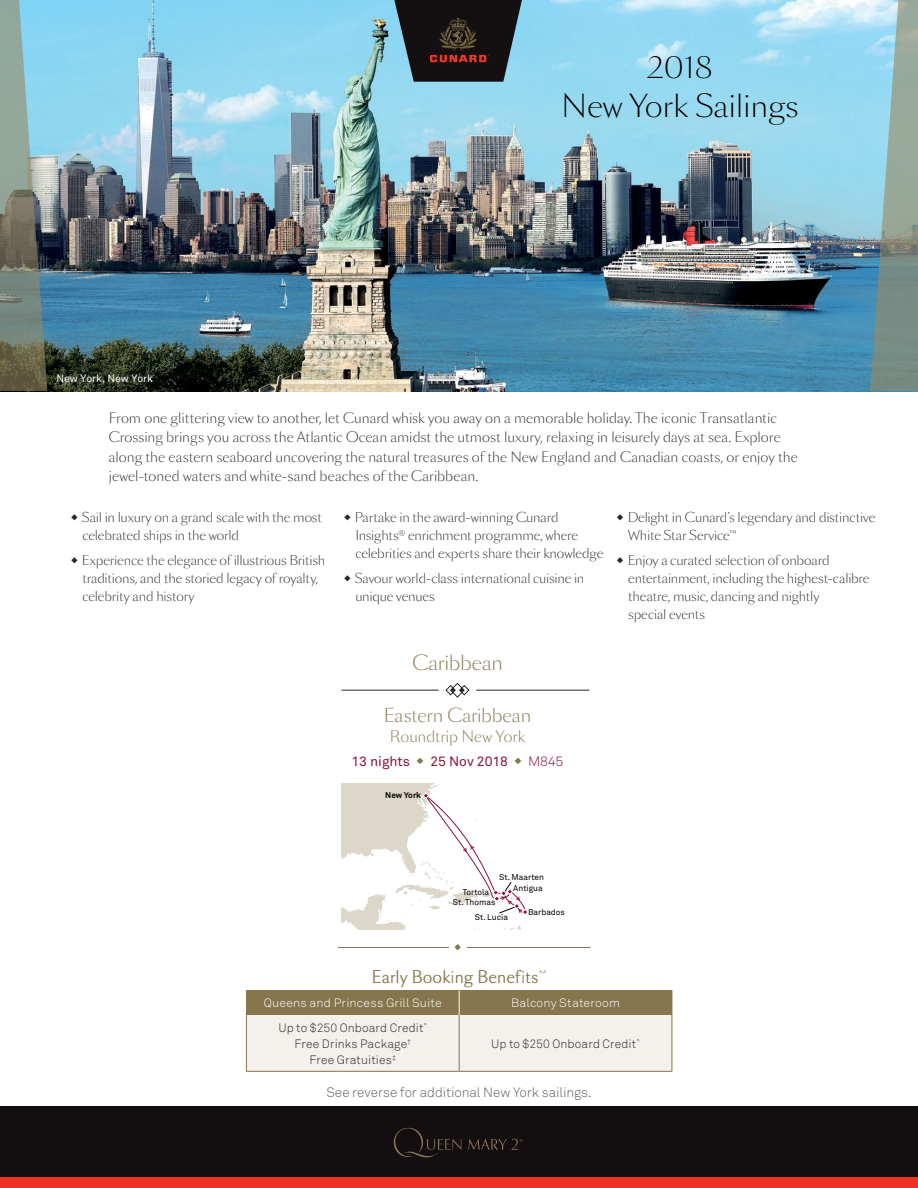
<style>
.page{position:relative;width:918px;height:1188px;background:#fff}
.page>*{position:absolute;margin:0;border:0;box-sizing:border-box;transform-origin:0 0}
.t1{font:300 29.7px/39.6px "Sang Bleu BP Sans";letter-spacing:-.01em;color:#000;text-align:center}
.t2{font:300 19.5px "Sang Bleu BP Sans";letter-spacing:-.005em;color:#86754d}
.t3{font:300 18px "Sang Bleu BP Sans";letter-spacing:-.005em;color:#86754d}
.t4{font:600 16.5px "Sang Bleu BP Sans";color:#86754d}
.t5{font:300 15px "Sang Bleu BP Sans";letter-spacing:-.005em;color:#86754d}
.t6{font:300 13.5px/19.5px "Sang Bleu BP Sans";color:#292829}
.t7{font:13.5px "Akkurat Light Pro";letter-spacing:-.005em;color:#616264}
.t8{font:13.5px "Akkurat Pro";color:#891635}
.t9{font:300 12.75px/18px "Sang Bleu BP Sans";letter-spacing:-.01em;color:#292829}
.t10{font:12px/15.9px "Akkurat Light Pro";letter-spacing:.01em;color:#292829;text-align:center}
.t11{font:12px "Akkurat Light Pro";letter-spacing:.01em;color:#fff}
.t12{font:10.5px "Akkurat Pro";color:#fff}
.t13{font:8.25px "Akkurat Std";color:#000}
.t14{font:700 8.25px "Akkurat Std";color:#000}
.t15{font:600 7.05px "Sang Bleu BP Sans";color:#86754d}
.s1{color:#86754d}
.s2{font-family:"Akkurat Light Pro"}
</style>
<div class="page">
<div style="left:0;top:1107px;width:918px;height:81px;background:#130e0f"></div>
<svg style="left:394px;top:1128px;width:67px;height:29px"></svg>
<svg style="left:468px;top:1139px;width:55px;height:11px"></svg>
<div style="left:0;top:1177px;width:918px;height:11px;background:#ee3124"></div>
<img style="left:47px;top:0;width:823px;height:391px">
<svg style="left:0;top:0;width:47px;height:391px;background:#7e9591"></svg>
<svg style="left:870px;top:0;width:48px;height:391px;background:#8aaaaa"></svg>
<svg style="left:394px;top:0;width:128px;height:82px;background:#303235"></svg>
<hr style="left:338px;top:947px;width:253px;height:1px;background:#86754d">
<div style="left:449px;top:938px;width:18px;height:18px;background:#fff"></div>
<svg style="left:455px;top:944px;width:6px;height:6px"></svg>
<hr style="left:342px;top:690px;width:97px;height:1px;background:#292829">
<hr style="left:476px;top:690px;width:113px;height:1px;background:#292829">
<svg style="left:446px;top:683px;width:23px;height:15px"></svg>
<svg style="left:342px;top:783px;width:185px;height:147px"></svg>
<hr style="left:246px;top:1071px;width:213px;height:1px;background:#86754d">
<hr style="left:459px;top:1071px;width:213px;height:1px;background:#86754d">
<hr style="left:246px;top:990px;width:213px;height:1px;background:#86754d">
<hr style="left:459px;top:990px;width:213px;height:1px;background:#86754d">
<svg style="left:246px;top:991px;width:427px;height:80px;background:#d2caba"></svg>
<p class="t12" style="left:56px;top:372px;width:98px">New York, New York</p>
<h1 class="t1" style="left:561px;top:46px;width:239px">2018<br>New York Sailings</h1>
<p class="t6" style="left:109px;top:408px;width:691px">From one glittering view to another, let Cunard whisk you away on a memorable holiday. The iconic Transatlantic Crossing brings you across the Atlantic Ocean amidst the utmost luxury, relaxing in leisurely days at sea. Explore along the eastern seaboard uncovering the natural treasures of the New England and Canadian coasts, or enjoy the jewel-toned waters and white-sand beaches of the Caribbean.</p>
<p class="t9" style="left:82px;top:508px;width:242px">Sail in luxury on a grand scale with the most celebrated ships in the world</p>
<p class="t9" style="left:82px;top:551px;width:245px">Experience the elegance of illustrious British traditions, and the storied legacy of royalty, celebrity and history</p>
<p class="t9" style="left:355px;top:508px;width:250px">Partake in the award-winning Cunard<br>Insights<sup>®</sup> enrichment programme, where celebrities and experts share their knowledge</p>
<p class="t9" style="left:355px;top:569px;width:231px">Savour world-class international cuisine in unique venues</p>
<h2 class="t2" style="left:412px;top:649px;width:92px">Caribbean</h2>
<h3 class="t3" style="left:384px;top:703px;width:149px">Eastern Caribbean</h3>
<p class="t5" style="left:390px;top:726px;width:137px">Roundtrip New York</p>
<p class="t8" style="left:351px;top:753px;width:214px">13 nights <span class="s1">◆</span> 25 Nov 2018 <span class="s1">◆</span> <span class="s2">M845</span></p>
<p class="t14" style="left:385px;top:790px;width:37px">New York</p>
<p class="t9" style="left:628px;top:508px;width:249px">Delight in Cunard’s legendary and distinctive<br>White Star Service<sup>™</sup></p>
<p class="t9" style="left:628px;top:551px;width:243px">Enjoy a curated selection of onboard entertainment, including the highest-calibre theatre, music, dancing and nightly<br>special events</p>
<p class="t13" style="left:463px;top:887px;width:28px">Tortola</p>
<p class="t13" style="left:499px;top:872px;width:46px">St. Maarten</p>
<p class="t13" style="left:513px;top:884px;width:31px">Antigua</p>
<p class="t13" style="left:453px;top:897px;width:44px">St. Thomas</p>
<p class="t13" style="left:475px;top:912px;width:35px">St. Lucia</p>
<p class="t13" style="left:528px;top:907px;width:38px">Barbados</p>
<p class="t4" style="left:372px;top:965px;width:168px">Early Booking Benefits</p>
<p class="t15" style="left:539px;top:968px;width:9px">^^</p>
<p class="t11" style="left:264px;top:996px;width:179px">Queens and Princess Grill Suite</p>
<p class="t11" style="left:511px;top:996px;width:110px">Balcony Stateroom</p>
<p class="t10" style="left:278px;top:1020px;width:150px">Up to $250 Onboard Credit<sup>^</sup></p>
<p class="t10" style="left:491px;top:1036px;width:150px">Up to $250 Onboard Credit<sup>^</sup></p>
<p class="t10" style="left:295px;top:1036px;width:118px">Free Drinks Package<sup>†<br></sup>Free Gratuities<sup>‡</sup></p>
<p class="t7" style="left:326px;top:1084px;width:267px">See reverse for additional New York sailings.</p>
</div>
